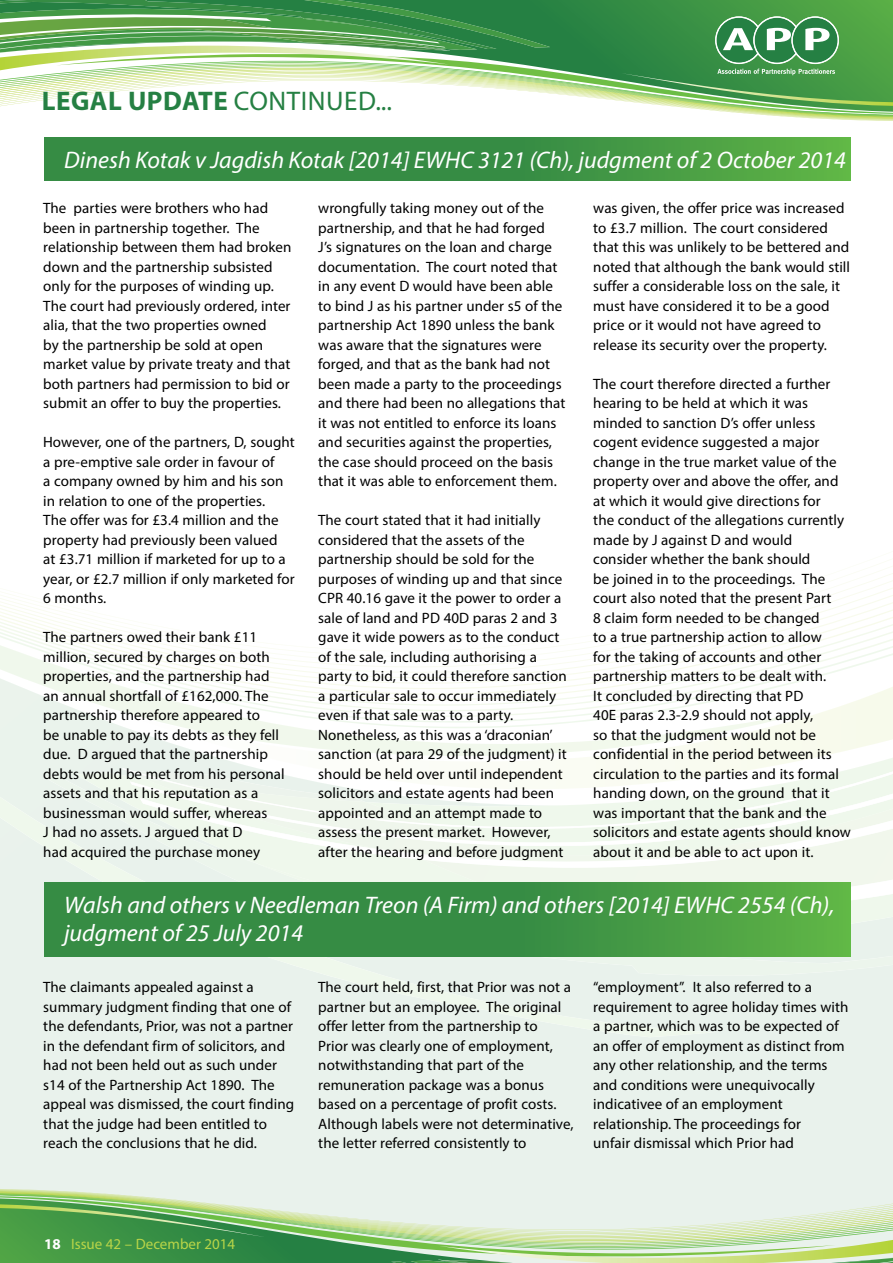
<style>
.page{position:relative;width:893px;height:1263px;background:#fff}
.page>*{position:absolute;margin:0;border:0;box-sizing:border-box;transform-origin:0 0}
.t1{font:700 27px "Myriad Pro";letter-spacing:.02em;color:#258043}
.t2{font:27px "Myriad Pro";color:#258043}
.t3{font:italic 24px/28.8px "Myriad Pro";color:#fff}
.t4{font:15px/19.5px "Myriad Pro";letter-spacing:.005em;color:#000}
.t5{font:15px "Myriad Pro";color:#b9d548}
.s1{font-weight:400}
.s2{font-weight:700;color:#fff}
</style>
<div class="page">
<div style="left:0;top:976px;width:893px;height:213px;background:#e9f2ec"></div>
<div style="left:0;top:795px;width:715px;height:242px;background:#e9f2ec"></div>
<svg style="left:122px;top:795px;width:771px;height:168px;background:#eff6ee"></svg>
<svg style="left:123px;top:795px;width:770px;height:42px;fill:#eff8ec"></svg>
<svg style="left:0;top:790px;width:893px;height:5px;fill:#eff8ec"></svg>
<svg style="left:0;top:784px;width:893px;height:6px;fill:#f4faf2"></svg>
<svg style="left:0;top:778px;width:893px;height:6px"></svg>
<svg style="left:0;top:773px;width:893px;height:5px"></svg>
<svg style="left:0;top:767px;width:893px;height:6px;fill:#fafbf2"></svg>
<svg style="left:0;top:757px;width:893px;height:6px;fill:#fafcf3"></svg>
<svg style="left:0;top:751px;width:843px;height:6px"></svg>
<svg style="left:0;top:746px;width:864px;height:5px;fill:#f2f8ec"></svg>
<svg style="left:0;top:740px;width:888px;height:6px;fill:#f2f9ec"></svg>
<svg style="left:0;top:735px;width:893px;height:5px"></svg>
<svg style="left:0;top:729px;width:893px;height:6px"></svg>
<svg style="left:0;top:723px;width:893px;height:6px"></svg>
<svg style="left:0;top:718px;width:893px;height:5px"></svg>
<svg style="left:0;top:561px;width:893px;height:157px"></svg>
<svg style="left:0;top:1189px;width:893px;height:74px;background:#add1a5"></svg>
<svg style="left:0;top:0;width:893px;height:121px"></svg>
<svg style="left:44px;top:137px;width:806px;height:44px;background:#3e9444"></svg>
<svg style="left:44px;top:882px;width:806px;height:75px;background:#3e9444"></svg>
<h1 class="t1" style="left:42px;top:83px;width:243px">LEGAL UPDATE <span class="s1">Continued</span></h1>
<h1 class="t2" style="left:375px;top:84px;width:18px">...</h1>
<h2 class="t3" style="left:64px;top:145px;width:783px">Dinesh Kotak v Jagdish Kotak [2014] EWHC 3121 (Ch), judgment of 2 October 2014</h2>
<p class="t4" style="left:43px;top:198px;width:250px">The parties were brothers who had been in partnership together. The relationship between them had broken down and the partnership subsisted only for the purposes of winding up.<br>The court had previously ordered, inter alia, that the two properties owned<br>by the partnership be sold at open market value by private treaty and that both partners had permission to bid or submit an offer to buy the properties.</p>
<p class="t4" style="left:43px;top:432px;width:253px">However, one of the partners, D, sought a pre-emptive sale order in favour of<br>a company owned by him and his son in relation to one of the properties.<br>The offer was for £3.4 million and the property had previously been valued<br>at £3.71 million if marketed for up to a year, or £2.7 million if only marketed for 6 months.</p>
<p class="t4" style="left:43px;top:627px;width:243px">The partners owed their bank £11 million, secured by charges on both properties, and the partnership had an annual shortfall of £162,000. The partnership therefore appeared to<br>be unable to pay its debts as they fell due. D argued that the partnership debts would be met from his personal assets and that his reputation as a businessman would suffer, whereas<br>J had no assets. J argued that D<br>had acquired the purchase money</p>
<p class="t4" style="left:318px;top:198px;width:249px">wrongfully taking money out of the partnership, and that he had forged<br>J’s signatures on the loan and charge documentation. The court noted that in any event D would have been able to bind J as his partner under s5 of the partnership Act 1890 unless the bank was aware that the signatures were forged, and that as the bank had not been made a party to the proceedings and there had been no allegations that it was not entitled to enforce its loans and securities against the properties, the case should proceed on the basis that it was able to enforcement them.</p>
<p class="t4" style="left:318px;top:510px;width:250px">The court stated that it had initially considered that the assets of the partnership should be sold for the purposes of winding up and that since CPR 40.16 gave it the power to order a sale of land and PD 40D paras 2 and 3 gave it wide powers as to the conduct of the sale, including authorising a party to bid, it could therefore sanction a particular sale to occur immediately even if that sale was to a party.<br>Nonetheless, as this was a ‘draconian’ sanction (at para 29 of the judgment) it should be held over until independent solicitors and estate agents had been appointed and an attempt made to assess the present market. However, after the hearing and before judgment</p>
<p class="t4" style="left:593px;top:198px;width:258px">was given, the offer price was increased to £3.7 million. The court considered that this was unlikely to be bettered and noted that although the bank would still suffer a considerable loss on the sale, it must have considered it to be a good price or it would not have agreed to release its security over the property.</p>
<p class="t4" style="left:593px;top:374px;width:259px">The court therefore directed a further hearing to be held at which it was minded to sanction D’s offer unless cogent evidence suggested a major change in the true market value of the property over and above the offer, and at which it would give directions for<br>the conduct of the allegations currently made by J against D and would<br>consider whether the bank should<br>be joined in to the proceedings. The court also noted that the present Part<br>8 claim form needed to be changed<br>to a true partnership action to allow<br>for the taking of accounts and other partnership matters to be dealt with.<br>It concluded by directing that PD<br>40E paras 2.3-2.9 should not apply,<br>so that the judgment would not be confidential in the period between its circulation to the parties and its formal handing down, on the ground that it was important that the bank and the solicitors and estate agents should know about it and be able to act upon it.</p>
<h2 class="t3" style="left:64px;top:890px;width:772px">Walsh and others v Needleman Treon (A Firm) and others [2014] EWHC 2554 (Ch), judgment of 25 July 2014</h2>
<p class="t4" style="left:43px;top:977px;width:253px">The claimants appealed against a summary judgment finding that one of the defendants, Prior, was not a partner in the defendant firm of solicitors, and had not been held out as such under s14 of the Partnership Act 1890. The appeal was dismissed, the court finding that the judge had been entitled to reach the conclusions that he did.</p>
<p class="t4" style="left:318px;top:977px;width:257px">The court held, first, that Prior was not a partner but an employee. The original offer letter from the partnership to<br>Prior was clearly one of employment, notwithstanding that part of the remuneration package was a bonus based on a percentage of profit costs.<br>Although labels were not determinative, the letter referred consistently to</p>
<p class="t4" style="left:593px;top:977px;width:257px">“employment”. It also referred to a requirement to agree holiday times with a partner, which was to be expected of an offer of employment as distinct from any other relationship, and the terms and conditions were unequivocally indicativee of an employment relationship. The proceedings for<br>unfair dismissal which Prior had</p>
<p class="t5" style="left:44px;top:1235px;width:193px"><span class="s2">18</span> Issue 42 – December 2014</p>
</div>
